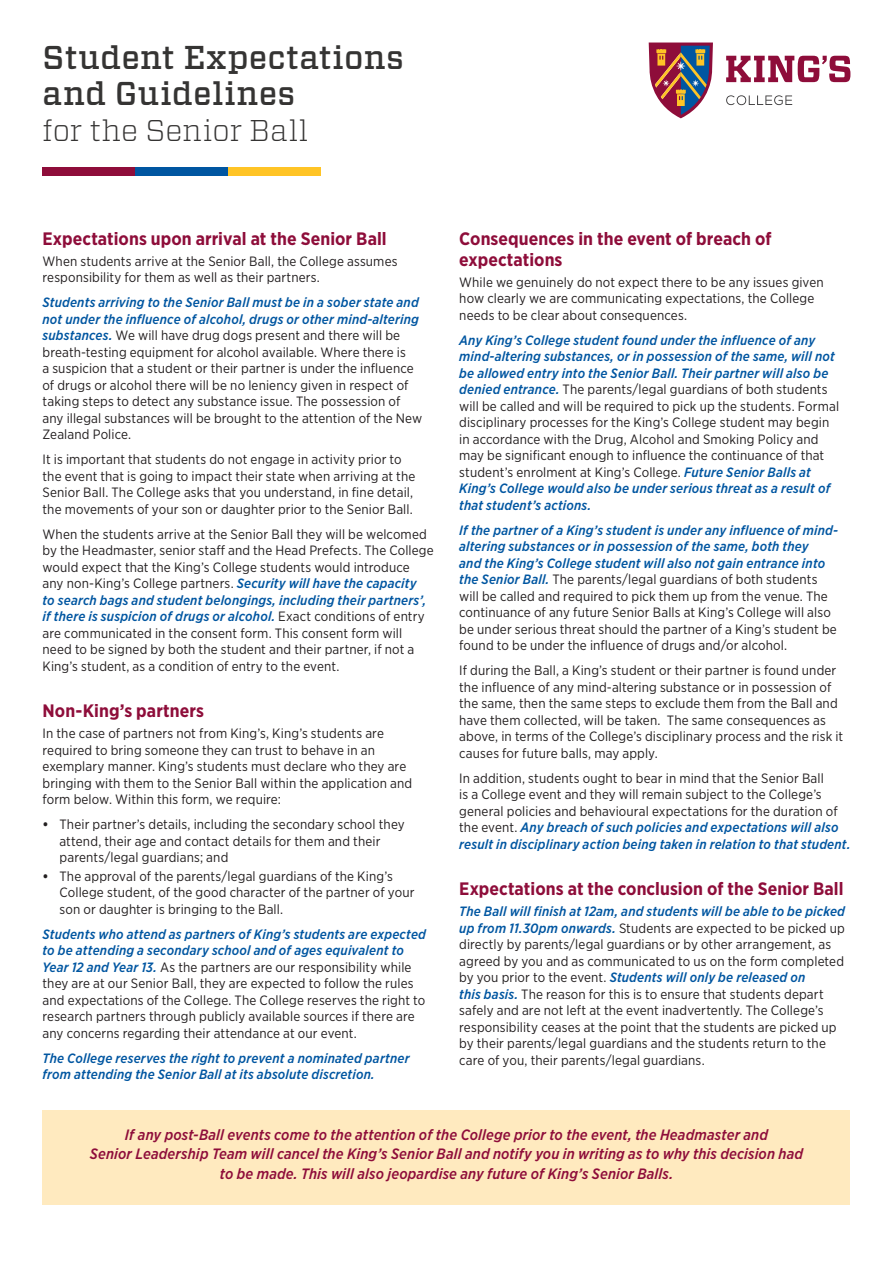
<style>
.page{position:relative;width:893px;height:1263px;background:#fff}
.page>*{position:absolute;margin:0;border:0;box-sizing:border-box;transform-origin:0 0}
.t1{font:500 33px/36px "Vitesse";letter-spacing:.015em;color:#353433}
.t2{font:300 30px "Vitesse";letter-spacing:.005em;color:#353433}
.t3{font:700 18px/21px "Gotham Narrow";letter-spacing:.005em;color:#8e0d3a}
.t4{font:italic 500 15px/19.5px "Gotham Narrow";letter-spacing:.01em;color:#8e0d3a;text-align:center}
.t5{font:13.5px/16.5px "Gotham Narrow";letter-spacing:.01em;color:#231f20}
.t6{font:italic 500 13.5px/16.5px "Gotham Narrow";letter-spacing:.01em;color:#0056a1}
.s1{font-weight:500;font-style:italic;color:#0056a1}
.s2{font-weight:700}
</style>
<div class="page">
<svg style="left:649px;top:43px;width:64px;height:75px"></svg>
<svg style="left:726px;top:95px;width:66px;height:10px"></svg>
<svg style="left:726px;top:56px;width:124px;height:26px"></svg>
<div style="left:227px;top:167px;width:94px;height:8px;background:#ffc426"></div>
<div style="left:43px;top:167px;width:93px;height:8px;background:#8e0d3a"></div>
<div style="left:135px;top:167px;width:93px;height:8px;background:#0056a1"></div>
<div style="left:43px;top:1110px;width:807px;height:95px;background:#ffeabf"></div>
<h1 class="t1" style="left:43px;top:40px;width:363px">Student Expectations and Guidelines</h1>
<h2 class="t2" style="left:43px;top:110px;width:267px">for the Senior Ball</h2>
<h3 class="t3" style="left:43px;top:228px;width:346px">Expectations upon arrival at the Senior Ball</h3>
<p class="t5" style="left:43px;top:253px;width:357px">When students arrive at the Senior Ball, the College assumes responsibility for them as well as their partners.</p>
<p class="t5" style="left:43px;top:294px;width:381px"><span class="s1">Students arriving to the Senior Ball must be in a sober state and not under the influence of alcohol, drugs or other mind-altering substances.</span> We will have drug dogs present and there will be breath-testing equipment for alcohol available. Where there is<br>a suspicion that a student or their partner is under the influence of drugs or alcohol there will be no leniency given in respect of taking steps to detect any substance issue. The possession of any illegal substances will be brought to the attention of the New Zealand Police.</p>
<p class="t5" style="left:43px;top:451px;width:374px">It is important that students do not engage in activity prior to the event that is going to impact their state when arriving at the Senior Ball. The College asks that you understand, in fine detail, the movements of your son or daughter prior to the Senior Ball.</p>
<p class="t5" style="left:43px;top:526px;width:393px">When the students arrive at the Senior Ball they will be welcomed by the Headmaster, senior staff and the Head Prefects. The College would expect that the King’s College students would introduce any non-King’s College partners. <span class="s1">Security will have the capacity<br>to search bags and student belongings, including their partners’, if there is suspicion of drugs or alcohol.</span> Exact conditions of entry are communicated in the consent form. This consent form will need to be signed by both the student and their partner, if not a King’s student, as a condition of entry to the event.</p>
<h3 class="t3" style="left:43px;top:700px;width:163px">Non-King’s partners</h3>
<p class="t5" style="left:43px;top:725px;width:371px">In the case of partners not from King’s, King’s students are required to bring someone they can trust to behave in an exemplary manner. King’s students must declare who they are bringing with them to the Senior Ball within the application and form below. Within this form, we require:</p>
<p class="t5" style="left:60px;top:816px;width:347px;text-indent:-17px"><span class="s2">•</span> Their partner’s details, including the secondary school they attend, their age and contact details for them and their parents/legal guardians; and</p>
<p class="t5" style="left:60px;top:867px;width:356px;text-indent:-17px"><span class="s2">•</span> The approval of the parents/legal guardians of the King’s<br>College student, of the good character of the partner of your son or daughter is bringing to the Ball.</p>
<p class="t5" style="left:43px;top:925px;width:385px"><span class="s1">Students who attend as partners of King’s students are expected to be attending a secondary school and of ages equivalent to Year 12 and Year 13.</span> As the partners are our responsibility while they are at our Senior Ball, they are expected to follow the rules and expectations of the College. The College reserves the right to research partners through publicly available sources if there are any concerns regarding their attendance at our event.</p>
<p class="t6" style="left:43px;top:1050px;width:368px">The College reserves the right to prevent a nominated partner from attending the Senior Ball at its absolute discretion.</p>
<h3 class="t3" style="left:459px;top:228px;width:314px">Consequences in the event of breach of expectations</h3>
<p class="t5" style="left:459px;top:274px;width:366px">While we genuinely do not expect there to be any issues given how clearly we are communicating expectations, the College needs to be clear about consequences.</p>
<p class="t5" style="left:459px;top:332px;width:381px"><span class="s1">Any King’s College student found under the influence of any mind-altering substances, or in possession of the same, will not be allowed entry into the Senior Ball. Their partner will also be denied entrance.</span> The parents/legal guardians of both students will be called and will be required to pick up the students. Formal disciplinary processes for the King’s College student may begin in accordance with the Drug, Alcohol and Smoking Policy and may be significant enough to influence the continuance of that student’s enrolment at King’s College. <span class="s1">Future Senior Balls at King’s College would also be under serious threat as a result of that student’s actions.</span></p>
<p class="t5" style="left:459px;top:522px;width:380px"><span class="s1">If the partner of a King’s student is under any influence of mind&shy;altering substances or in possession of the same, both they<br>and the King’s College student will also not gain entrance into the Senior Ball.</span> The parents/legal guardians of both students will be called and required to pick them up from the venue. The continuance of any future Senior Balls at King’s College will also be under serious threat should the partner of a King’s student be found to be under the influence of drugs and/or alcohol.</p>
<p class="t5" style="left:459px;top:662px;width:386px">If during the Ball, a King’s student or their partner is found under the influence of any mind-altering substance or in possession of the same, then the same steps to exclude them from the Ball and have them collected, will be taken. The same consequences as above, in terms of the College’s disciplinary process and the risk it causes for future balls, may apply.</p>
<p class="t5" style="left:459px;top:769px;width:393px">In addition, students ought to bear in mind that the Senior Ball<br>is a College event and they will remain subject to the College’s general policies and behavioural expectations for the duration of the event. <span class="s1">Any breach of such policies and expectations will also result in disciplinary action being taken in relation to that student.</span></p>
<h3 class="t3" style="left:459px;top:878px;width:386px">Expectations at the conclusion of the Senior Ball</h3>
<p class="t5" style="left:459px;top:903px;width:387px"><span class="s1">The Ball will finish at 12am, and students will be able to be picked up from 11.30pm onwards.</span> Students are expected to be picked up directly by parents/legal guardians or by other arrangement, as agreed by you and as communicated to us on the form completed by you prior to the event. <span class="s1">Students will only be released on<br>this basis.</span> The reason for this is to ensure that students depart safely and are not left at the event inadvertently. The College’s responsibility ceases at the point that the students are picked up by their parents/legal guardians and the students return to the care of you, their parents/legal guardians.</p>
<p class="t4" style="left:90px;top:1124px;width:715px">If any post-Ball events come to the attention of the College prior to the event, the Headmaster and<br>Senior Leadership Team will cancel the King’s Senior Ball and notify you in writing as to why this decision had to be made. This will also jeopardise any future of King’s Senior Balls.</p>
</div>
